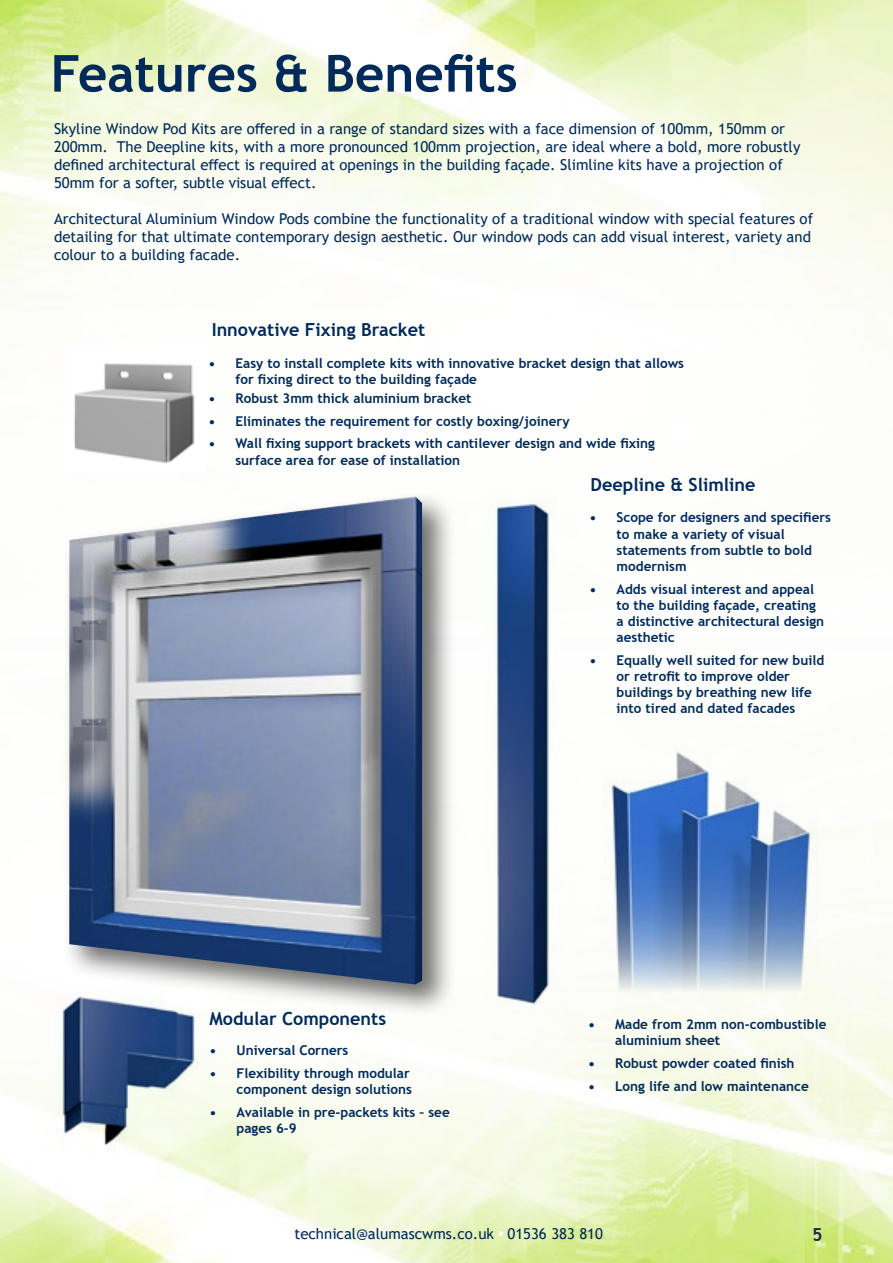
<style>
.page{position:relative;width:893px;height:1263px;background:#fff}
.page>*{position:absolute;margin:0;border:0;box-sizing:border-box;transform-origin:0 0}
.t1{font:700 51px "Trebuchet MS";color:#002a5a}
.t2{font:700 18px "Trebuchet MS";color:#002a5a}
.t3{font:700 18px "Trebuchet MS";color:#1f2c54}
.t4{font:15px/18px "Trebuchet MS";color:#002a5a}
.t5{font:700 13.5px/16.2px "Trebuchet MS";color:#002a5a}
</style>
<div class="page">
<img style="left:0;top:0;width:893px;height:315px">
<img style="left:0;top:828px;width:893px;height:435px">
<svg style="left:499px;top:1231px;width:4px;height:5px"></svg>
<div style="left:62px;top:490px;width:394px;height:528px;background:#000;opacity:.58"></div>
<img style="left:69px;top:496px;width:353px;height:488px">
<img style="left:28px;top:961px;width:184px;height:212px">
<img style="left:486px;top:500px;width:71px;height:514px">
<img style="left:74px;top:363px;width:121px;height:101px">
<img style="left:600px;top:751px;width:218px;height:243px">
<h1 class="t1" style="left:51px;top:42px;width:468px">Features &amp; Benefits</h1>
<p class="t4" style="left:54px;top:119px;width:748px">Skyline Window Pod Kits are offered in a range of standard sizes with a face dimension of 100mm, 150mm or 200mm. The Deepline kits, with a more pronounced 100mm projection, are ideal where a bold, more robustly defined architectural effect is required at openings in the building façade. Slimline kits have a projection of 50mm for a softer, subtle visual effect.</p>
<p class="t4" style="left:54px;top:209px;width:761px">Architectural Aluminium Window Pods combine the functionality of a traditional window with special features of detailing for that ultimate contemporary design aesthetic. Our window pods can add visual interest, variety and colour to a building facade.</p>
<h2 class="t2" style="left:212px;top:319px;width:215px">Innovative Fixing Bracket</h2>
<p class="t5" style="left:235px;top:355px;width:450px;text-indent:-27px">• Easy to install complete kits with innovative bracket design that allows for fixing direct to the building façade</p>
<p class="t5" style="left:208px;top:390px;width:265px">• Robust 3mm thick aluminium bracket</p>
<p class="t5" style="left:208px;top:413px;width:363px">• Eliminates the requirement for costly boxing/joinery</p>
<p class="t5" style="left:235px;top:435px;width:421px;text-indent:-27px">• Wall fixing support brackets with cantilever design and wide fixing surface area for ease of installation</p>
<h2 class="t2" style="left:591px;top:473px;width:166px">Deepline &amp; Slimline</h2>
<h2 class="t2" style="left:210px;top:1007px;width:178px">Modular Components</h2>
<p class="t5" style="left:210px;top:1042px;width:140px">• Universal Corners</p>
<p class="t5" style="left:210px;top:1065px;width:204px;text-align:right">• Flexibility through modular component design solutions</p>
<p class="t5" style="left:237px;top:1103px;width:215px;text-indent:-27px">• Available in pre-packets kits – see pages 6-9</p>
<p class="t5" style="left:617px;top:509px;width:216px;text-indent:-27px">• Scope for designers and specifiers to make a variety of visual statements from subtle to bold modernism</p>
<p class="t5" style="left:617px;top:581px;width:209px;text-indent:-27px">• Adds visual interest and appeal to the building façade, creating a distinctive architectural design aesthetic</p>
<p class="t5" style="left:617px;top:652px;width:209px;text-indent:-27px">• Equally well suited for new build or retrofit to improve older buildings by breathing new life into tired and dated facades</p>
<p class="t5" style="left:615px;top:1016px;width:213px;text-indent:-27px">• Made from 2mm non-combustible aluminium sheet</p>
<p class="t5" style="left:588px;top:1055px;width:208px">• Robust powder coated finish</p>
<p class="t5" style="left:588px;top:1077px;width:222px">• Long life and low maintenance</p>
<p class="t4" style="left:294px;top:1224px;width:310px">technical@alumascwms.co.uk 01536 383 810</p>
<h2 class="t3" style="left:812px;top:1223px;width:12px">5</h2>
</div>
